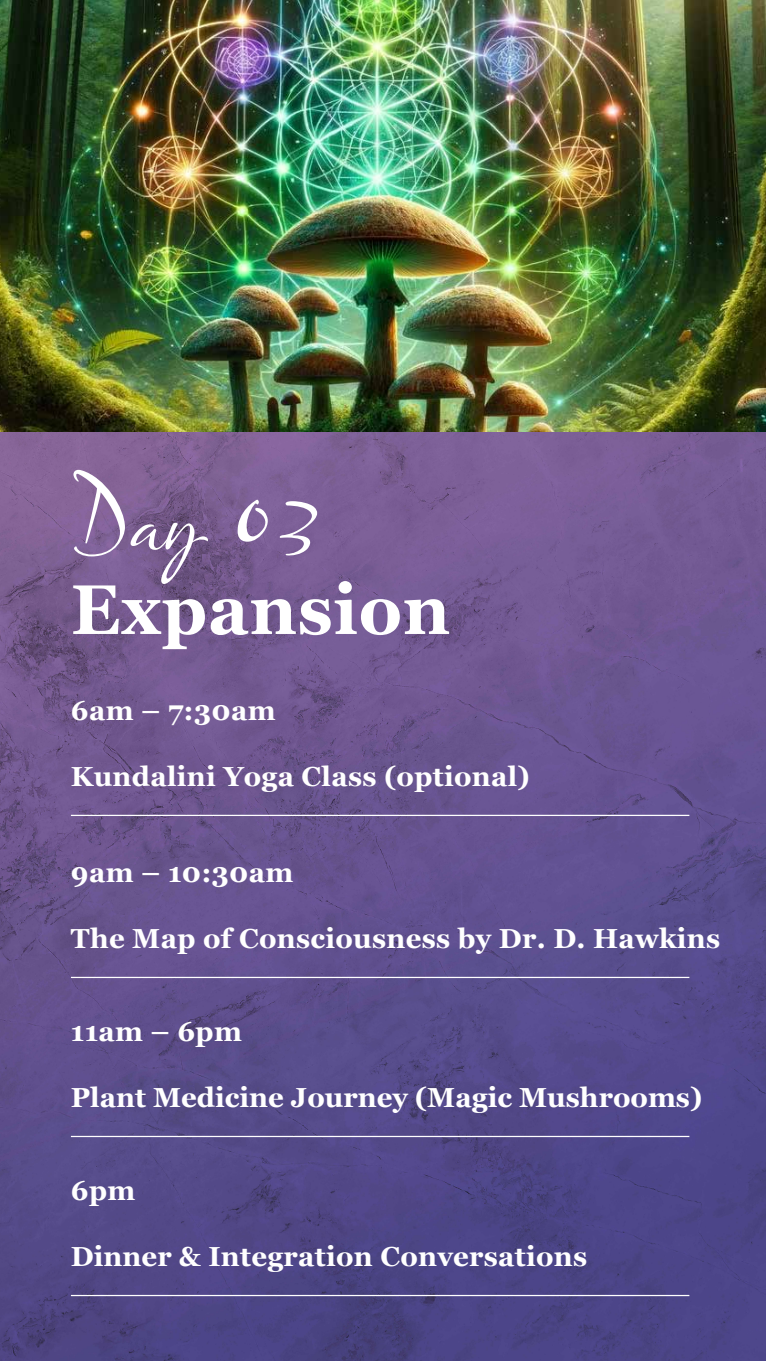
<style>
.page{position:relative;width:766px;height:1361px;background:#fff}
.page>*{position:absolute;margin:0;border:0;box-sizing:border-box;transform-origin:0 0}
.t1{font:90px "Olicana Smooth";color:#fff}
.t2{font:700 70px "Georgia";letter-spacing:.01em;color:#fff}
.t3{font:700 27.5px "Georgia";letter-spacing:.01em;color:#fff}
</style>
<div class="page">
<img style="left:0;top:0;width:765px;height:1361px">
<hr style="left:71px;top:815px;width:618px;height:1px;background:#fff">
<hr style="left:71px;top:977px;width:618px;height:1px;background:#fff">
<hr style="left:71px;top:1136px;width:618px;height:1px;background:#fff">
<hr style="left:71px;top:1295px;width:618px;height:1px;background:#fff">
<h1 class="t1" style="left:71px;top:463px;width:252px">Day 03</h1>
<h2 class="t2" style="left:71px;top:557px;width:381px">Expansion</h2>
<p class="t3" style="left:71px;top:690px;width:206px">6am – 7:30am</p>
<p class="t3" style="left:71px;top:756px;width:460px">Kundalini Yoga Class (optional)</p>
<p class="t3" style="left:71px;top:852px;width:224px">9am – 10:30am</p>
<p class="t3" style="left:71px;top:918px;width:650px">The Map of Consciousness by Dr. D. Hawkins</p>
<p class="t3" style="left:71px;top:1011px;width:172px">11am – 6pm</p>
<p class="t3" style="left:71px;top:1077px;width:632px">Plant Medicine Journey (Magic Mushrooms)</p>
<p class="t3" style="left:71px;top:1170px;width:66px">6pm</p>
<p class="t3" style="left:71px;top:1236px;width:517px">Dinner &amp; Integration Conversations</p>
</div>
